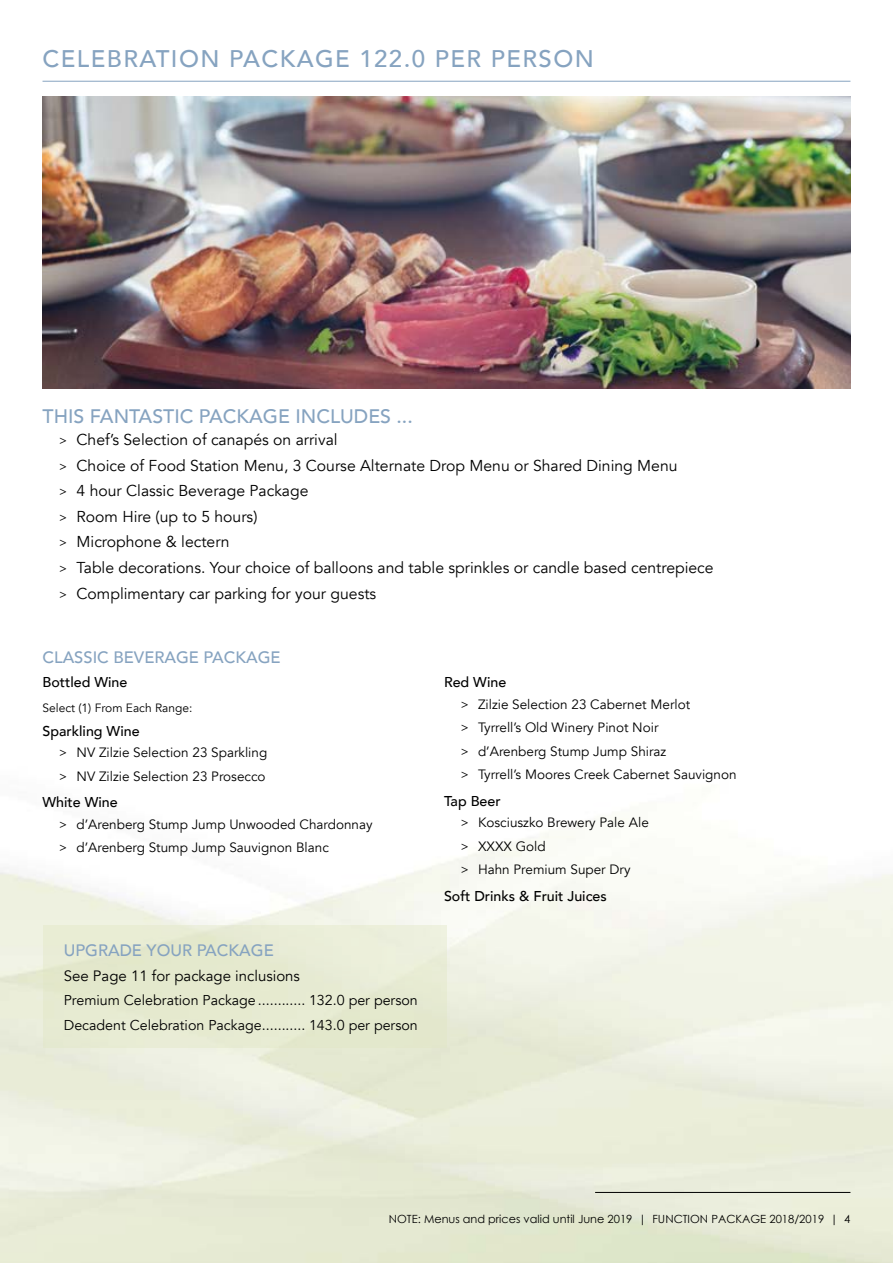
<style>
.page{position:relative;width:893px;height:1263px;background:#fff}
.page>*{position:absolute;margin:0;border:0;box-sizing:border-box;transform-origin:0 0}
.t1{font:500 24px "Avenir";letter-spacing:.06em;color:#86a3c0}
.t2{font:500 19.5px "Avenir";color:#86a3c0}
.t3{font:500 16.5px "Avenir";color:#86a3c0}
.t4{font:15.75px/25.7px "Avenir";color:#000}
.t5{font:15px "Avenir";color:#000}
.t6{font:14.25px/24.5px "Avenir";color:#000}
.t7{font:500 14.25px "Avenir";color:#000}
.t8{font:13.5px/23.5px "Avenir";color:#000}
.t9{font:12px "Avenir";color:#000}
.t10{font:11.25px "Century Gothic";color:#000}
.s1{font-family:"Century Gothic";font-size:12px}
</style>
<div class="page">
<img style="left:0;top:370px;width:893px;height:893px">
<hr style="left:595px;top:1192px;width:255px;height:1px;background:#000">
<hr style="left:43px;top:81px;width:807px;height:1px;background:#86a3c0">
<div style="left:43px;top:925px;width:403px;height:123px;background:#e6ead2"></div>
<img style="left:43px;top:97px;width:807px;height:291px">
<h1 class="t1" style="left:43px;top:37px;width:553px">CELEBRATION PACKAGE 122.0 PER PERSON</h1>
<h2 class="t2" style="left:43px;top:400px;width:372px">THIS FANTASTIC PACKAGE INCLUDES ...</h2>
<p class="t4" style="left:60px;top:427px;width:656px"><span class="s1">&gt;</span> Chef’s Selection of canapés on arrival<br><span class="s1">&gt;</span> Choice of Food Station Menu, 3 Course Alternate Drop Menu or Shared Dining Menu<br><span class="s1">&gt;</span> 4 hour Classic Beverage Package<br><span class="s1">&gt;</span> Room Hire (up to 5 hours)<br><span class="s1">&gt;</span> Microphone &amp; lectern<br><span class="s1">&gt;</span> Table decorations. Your choice of balloons and table sprinkles or candle based centrepiece <span class="s1">&gt;</span> Complimentary car parking for your guests</p>
<p class="t3" style="left:43px;top:643px;width:240px">CLASSIC BEVERAGE PACKAGE</p>
<p class="t7" style="left:43px;top:670px;width:86px">Bottled Wine</p>
<p class="t9" style="left:43px;top:700px;width:151px">Select (1) From Each Range:</p>
<p class="t7" style="left:43px;top:719px;width:99px">Sparkling Wine</p>
<p class="t8" style="left:60px;top:741px;width:209px"><span class="s1">&gt;</span> NV Zilzie Selection 23 Sparkling <span class="s1">&gt;</span> NV Zilzie Selection 23 Prosecco</p>
<p class="t7" style="left:43px;top:790px;width:77px">White Wine</p>
<p class="t8" style="left:60px;top:813px;width:315px"><span class="s1">&gt;</span> d’Arenberg Stump Jump Unwooded Chardonnay <span class="s1">&gt;</span> d’Arenberg Stump Jump Sauvignon Blanc</p>
<p class="t3" style="left:64px;top:936px;width:211px">UPGRADE YOUR PACKAGE</p>
<p class="t5" style="left:64px;top:967px;width:238px">See Page 11 for package inclusions</p>
<p class="t6" style="left:64px;top:988px;width:355px">Premium Celebration Package ............ 132.0 per person<br>Decadent Celebration Package........... 143.0 per person</p>
<p class="t7" style="left:444px;top:670px;width:64px">Red Wine</p>
<p class="t8" style="left:461px;top:692px;width:277px"><span class="s1">&gt;</span> Zilzie Selection 23 Cabernet Merlot<br><span class="s1">&gt;</span> Tyrrell’s Old Winery Pinot Noir<br><span class="s1">&gt;</span> d’Arenberg Stump Jump Shiraz<br><span class="s1">&gt;</span> Tyrrell’s Moores Creek Cabernet Sauvignon</p>
<p class="t7" style="left:444px;top:788px;width:58px">Tap Beer</p>
<p class="t8" style="left:461px;top:811px;width:189px"><span class="s1">&gt;</span> Kosciuszko Brewery Pale Ale <span class="s1">&gt;</span> XXXX Gold<br><span class="s1">&gt;</span> Hahn Premium Super Dry</p>
<p class="t7" style="left:444px;top:883px;width:164px">Soft Drinks &amp; Fruit Juices</p>
<p class="t10" style="left:389px;top:1211px;width:463px">NOTE: Menus and prices valid until June 2019 | FUNCTION PACKAGE 2018/2019 | 4</p>
</div>
